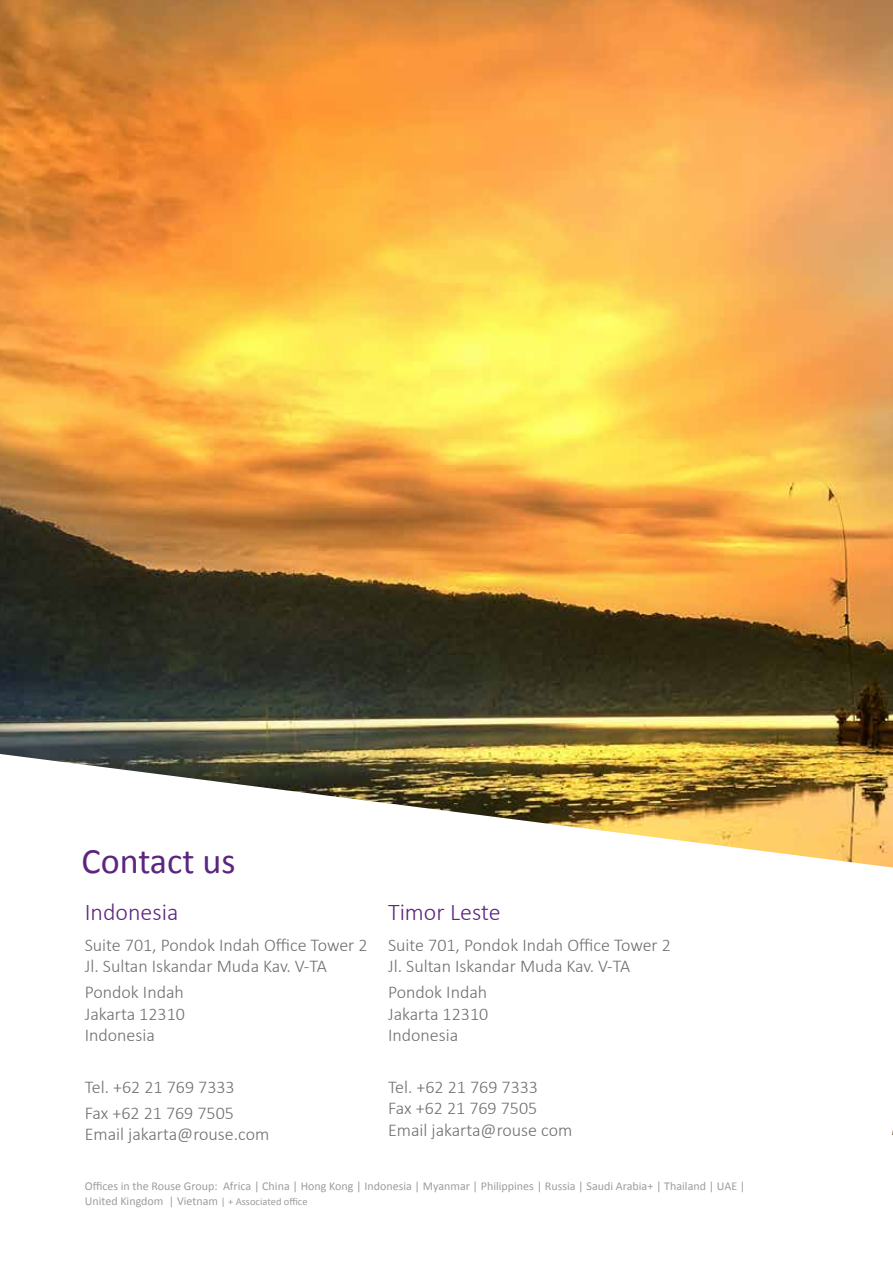
<style>
.page{position:relative;width:893px;height:1263px;background:#fff}
.page>*{position:absolute;margin:0;border:0;box-sizing:border-box;transform-origin:0 0}
.t1{font:36px "Calibri";color:#5c257f}
.t2{font:300 24px "Calibri";color:#5c257f}
.t3{font:300 18px/21.6px "Calibri";color:#706f6f}
.t4{font:12px/15px "Calibri";color:#9d9d9c}
.s1{font-size:10.5px}
</style>
<div class="page">
<img style="left:0;top:0;width:893px;height:754px">
<svg style="left:1px;top:754px;width:892px;height:381px"></svg>
<h1 class="t1" style="left:82px;top:838px;width:156px">Contact us</h1>
<h2 class="t2" style="left:85px;top:897px;width:95px">Indonesia</h2>
<p class="t3" style="left:85px;top:933px;width:284px">Suite 701, Pondok Indah Office Tower 2<br>Jl. Sultan Iskandar Muda Kav. V-TA</p>
<p class="t3" style="left:85px;top:981px;width:102px;text-align:justify">Pondok Indah Jakarta 12310<br>Indonesia</p>
<p class="t3" style="left:85px;top:1074px;width:151px;line-height:25.8px">Tel. +62 21 769 7333<br>Fax +62 21 769 7505</p>
<p class="t3" style="left:85px;top:1123px;width:186px">Email jakarta@rouse.com</p>
<h2 class="t2" style="left:388px;top:897px;width:114px">Timor Leste</h2>
<p class="t3" style="left:388px;top:933px;width:284px">Suite 701, Pondok Indah Office Tower 2<br>Jl. Sultan Iskandar Muda Kav. V-TA</p>
<p class="t3" style="left:388px;top:981px;width:102px;text-align:justify">Pondok Indah Jakarta 12310<br>Indonesia</p>
<p class="t3" style="left:388px;top:1076px;width:186px">Tel. +62 21 769 7333<br>Fax +62 21 769 7505<br>Email jakarta@rouse com</p>
<p class="t4" style="left:85px;top:1179px;width:662px">Offices in the Rouse Group: Africa | China | Hong Kong | Indonesia | Myanmar | Philippines | Russia | Saudi Arabia+ | Thailand | UAE |<br>United Kingdom | Vietnam <span class="s1">| + Associated office</span></p>
</div>
